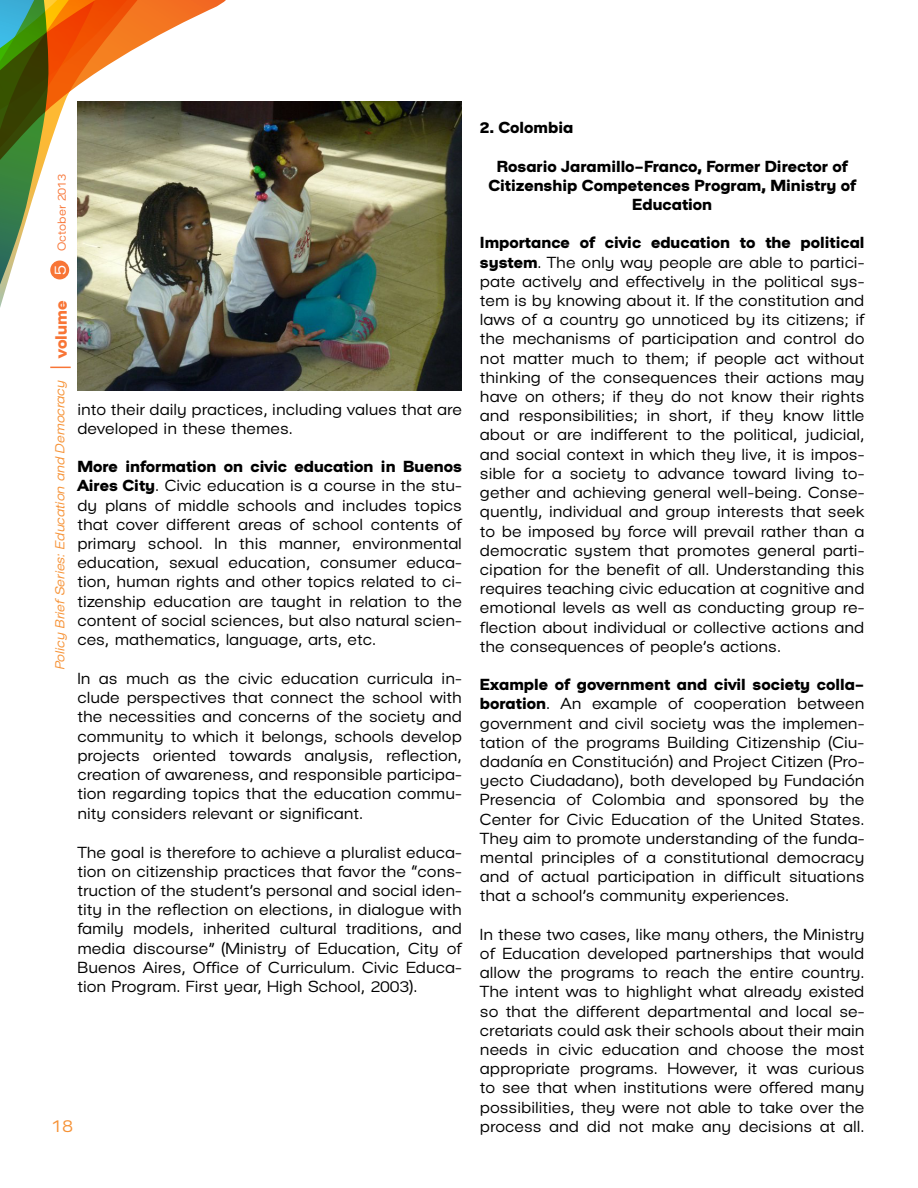
<style>
.page{position:relative;width:918px;height:1188px;background:#fff}
.page>*{position:absolute;margin:0;border:0;box-sizing:border-box;transform-origin:0 0}
.t1{font:18px "Catalogo";color:#f69236}
.t2{font:16.8px "Catalogo Gruesa";color:#f87536}
.t3{font:16.8px "Catalogo";color:#fff}
.t4{font:16.5px/19.2px "Catalogo";color:#000;text-align:justify}
.t5{font:16.5px/19.2px "Catalogo Gruesa";color:#000;text-align:center}
.t6{font:13.5px "Catalogo Oblicua";color:#f69236}
.t7{font:12px "Catalogo";color:#f87536}
.s1{font-family:"Catalogo Gruesa"}
</style>
<div class="page">
<svg style="left:0;top:0;width:241px;height:278px"></svg>
<svg style="left:50px;top:367px;width:21px;height:1px"></svg>
<div style="left:50px;top:261px;width:19px;height:18px;background:#f87536;border-radius:50%"></div>
<img style="left:77px;top:102px;width:385px;height:288px">
<p class="t7" style="left:54px;top:251px;width:79px;rotate:-90deg">October 2013</p>
<p class="t3" style="left:50px;top:275px;width:11px;rotate:-90deg">5</p>
<p class="t2" style="left:51px;top:358px;width:59px;rotate:-90deg">volume</p>
<p class="t6" style="left:52px;top:669px;width:291px;rotate:-90deg">Policy Brief Series: Education and Democracy</p>
<p class="t4" style="left:77px;top:399px;width:386px">into their daily practices, including values that are developed in these themes.</p>
<p class="t5" style="left:77px;top:457px;width:386px">More information on civic education in Buenos</p>
<p class="t4" style="left:77px;top:476px;width:386px"><span class="s1">Aires City</span>. Civic education is a course in the stu&shy;dy plans of middle schools and includes topics that cover different areas of school contents of primary school. In this manner, environmental education, sexual education, consumer educa&shy;tion, human rights and other topics related to ci&shy;tizenship education are taught in relation to the content of social sciences, but also natural scien&shy;ces, mathematics, language, arts, etc.</p>
<p class="t4" style="left:77px;top:668px;width:386px">In as much as the civic education curricula in&shy;clude perspectives that connect the school with the necessities and concerns of the society and community to which it belongs, schools develop projects oriented towards analysis, reflection, creation of awareness, and responsible participa&shy;tion regarding topics that the education commu&shy;nity considers relevant or significant.</p>
<p class="t4" style="left:77px;top:842px;width:386px">The goal is therefore to achieve a pluralist educa&shy;tion on citizenship practices that favor the “cons&shy;truction of the student’s personal and social iden&shy;tity in the reflection on elections, in dialogue with family models, inherited cultural traditions, and media discourse” (Ministry of Education, City of Buenos Aires, Office of Curriculum. Civic Educa&shy;tion Program. First year, High School, 2003).</p>
<p class="t1" style="left:52px;top:1115px;width:22px">18</p>
<p class="t5" style="left:480px;top:118px;width:95px">2. Colombia</p>
<p class="t5" style="left:488px;top:156px;width:369px">Rosario Jaramillo-Franco, Former Director of<br>Citizenship Competences Program, Ministry of<br>Education</p>
<p class="t5" style="left:480px;top:233px;width:386px">Importance of civic education to the political</p>
<p class="t4" style="left:480px;top:252px;width:386px"><span class="s1">system</span>. The only way people are able to partici&shy;pate actively and effectively in the political sys&shy;tem is by knowing about it. If the constitution and laws of a country go unnoticed by its citizens; if the mechanisms of participation and control do not matter much to them; if people act without thinking of the consequences their actions may have on others; if they do not know their rights and responsibilities; in short, if they know little about or are indifferent to the political, judicial, and social context in which they live, it is impos&shy;sible for a society to advance toward living to&shy;gether and achieving general well-being. Conse&shy;quently, individual and group interests that seek to be imposed by force will prevail rather than a democratic system that promotes general parti&shy;cipation for the benefit of all. Understanding this requires teaching civic education at cognitive and emotional levels as well as conducting group re&shy;flection about individual or collective actions and the consequences of people’s actions.</p>
<p class="t5" style="left:480px;top:675px;width:386px">Example of government and civil society colla-</p>
<p class="t4" style="left:480px;top:694px;width:386px"><span class="s1">boration</span>. An example of cooperation between government and civil society was the implemen&shy;tation of the programs Building Citizenship (Ciu&shy;dadanía en Constitución) and Project Citizen (Pro&shy;yecto Ciudadano), both developed by Fundación Presencia of Colombia and sponsored by the Center for Civic Education of the United States.<br>They aim to promote understanding of the funda&shy;mental principles of a constitutional democracy and of actual participation in difficult situations that a school’s community experiences.</p>
<p class="t4" style="left:480px;top:924px;width:386px">In these two cases, like many others, the Ministry of Education developed partnerships that would allow the programs to reach the entire country.<br>The intent was to highlight what already existed so that the different departmental and local se&shy;cretariats could ask their schools about their main needs in civic education and choose the most appropriate programs. However, it was curious to see that when institutions were offered many possibilities, they were not able to take over the process and did not make any decisions at all.</p>
</div>
